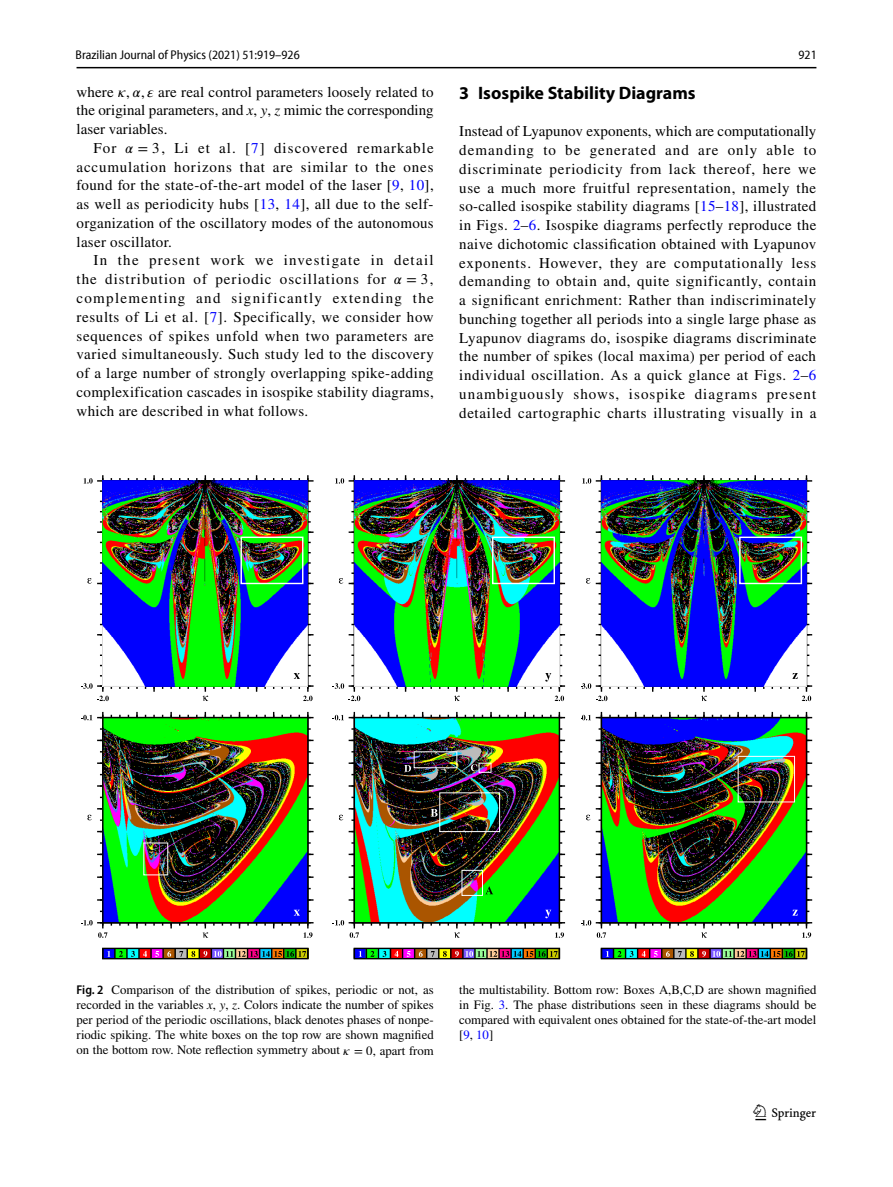
<style>
.page{position:relative;width:893px;height:1187px;background:#fff}
.page>*{position:absolute;margin:0;border:0;box-sizing:border-box;transform-origin:0 0}
.t1{font:22.5px "Springnew Regular 3";color:#000}
.t2{font:700 18px "Myriad Pro";color:#000}
.t3{font:15px/18.8px "STIX";letter-spacing:.02em;color:#000;text-align:justify}
.t4{font:12.75px/15px "STIX";color:#000;text-align:justify}
.t5{font:semi-condensed 12.75px "Myriad Pro Unic";color:#000}
.s1{font-family:"STIX Math Italic 23"}
.s2{font-family:"STIX General Regular 19"}
.s3{font-style:italic}
.s4{font-family:"STIX Math Italic 24"}
.s5{font-family:"STIX Math Regular 17"}
.s6{font-family:"STIX General Regular 20"}
.s7{color:#00f}
.s8{font-family:"STIX Math Italic 25"}
.s9{font-family:"STIX Math Regular 18"}
.s10{font-family:"STIX General Regular 17"}
.s11{font-family:"Myriad Pro";font-weight:600;font-stretch:semi-condensed}
.s12{font-family:"STIX Math Italic 22"}
.s13{font-family:"STIX Math Regular 16"}
.s14{font-family:"STIX General Regular 18"}
</style>
<div class="page">
<hr style="left:77px;top:67px;width:739px;height:1px;background:#000">
<img style="left:81px;top:475px;width:233px;height:226px">
<img style="left:332px;top:475px;width:233px;height:226px">
<img style="left:581px;top:475px;width:231px;height:226px">
<svg style="left:102px;top:947px;width:207px;height:12px;background:#695f53"></svg>
<img style="left:81px;top:712px;width:233px;height:225px">
<svg style="left:354px;top:947px;width:206px;height:12px;background:#696054"></svg>
<img style="left:332px;top:712px;width:233px;height:225px">
<svg style="left:601px;top:947px;width:206px;height:12px;background:#695f53"></svg>
<img style="left:581px;top:712px;width:231px;height:225px">
<p class="t5" style="left:76px;top:50px;width:226px">Brazilian Journal of Physics (2021) 51:919–926</p>
<p class="t5" style="left:798px;top:50px;width:20px">921</p>
<p class="t3" style="left:77px;top:83px;width:359px">where <span class="s1">𝜅</span><span class="s2">,</span> <span class="s1">𝛼</span><span class="s2">,</span> <span class="s1">𝜀</span> are real control parameters loosely related to the original parameters, and <span class="s3">x</span>, <span class="s3">y</span>, <span class="s3">z</span> mimic the corresponding laser variables.</p>
<p class="t3" style="left:77px;top:139px;width:359px;text-indent:17px">For <span class="s4">𝛼</span> <span class="s5">=</span> <span class="s6">3</span>, Li et al. [<span class="s7">7</span>] discovered remarkable accumulation horizons that are similar to the ones found for the state-of-the-art model of the laser [<span class="s7">9</span>, <span class="s7">10</span>], as well as periodicity hubs [<span class="s7">13</span>, <span class="s7">14</span>], all due to the self&shy;organization of the oscillatory modes of the autonomous laser oscillator.</p>
<p class="t3" style="left:77px;top:252px;width:359px;text-indent:17px">In the present work we investigate in detail the distribution of periodic oscillations for <span class="s8">𝛼</span> <span class="s9">=</span> <span class="s10">3</span>, complementing and significantly extending the results of Li et al. [<span class="s7">7</span>]. Specifically, we consider how sequences of spikes unfold when two parameters are varied simultaneously. Such study led to the discovery of a large number of strongly overlapping spike-adding complexification cascades in isospike stability diagrams, which are described in what follows.</p>
<p class="t2" style="left:459px;top:81px;width:238px">3 Isospike Stability Diagrams</p>
<p class="t3" style="left:459px;top:123px;width:359px">Instead of Lyapunov exponents, which are computationally demanding to be generated and are only able to discriminate periodicity from lack thereof, here we use a much more fruitful representation, namely the so-called isospike stability diagrams [<span class="s7">15</span>–<span class="s7">18</span>], illustrated in Figs. <span class="s7">2</span>–<span class="s7">6</span>. Isospike diagrams perfectly reproduce the naive dichotomic classification obtained with Lyapunov exponents. However, they are computationally less demanding to obtain and, quite significantly, contain a significant enrichment: Rather than indiscriminately bunching together all periods into a single large phase as Lyapunov diagrams do, isospike diagrams discriminate the number of spikes (local maxima) per period of each individual oscillation. As a quick glance at Figs. <span class="s7">2</span>–<span class="s7">6 </span>unambiguously shows, isospike diagrams present detailed cartographic charts illustrating visually in a</p>
<p class="t4" style="left:77px;top:983px;width:359px"><span class="s11">Fig. 2</span> Comparison of the distribution of spikes, periodic or not, as recorded in the variables <span class="s3">x</span>, <span class="s3">y</span>, <span class="s3">z</span>. Colors indicate the number of spikes per period of the periodic oscillations, black denotes phases of nonpe&shy;riodic spiking. The white boxes on the top row are shown magnified on the bottom row. Note reflection symmetry about <span class="s12">𝜅</span> <span class="s13">=</span> <span class="s14">0</span>, apart from</p>
<p class="t4" style="left:459px;top:983px;width:359px">the multistability. Bottom row: Boxes A,B,C,D are shown magnified in Fig. <span class="s7">3</span>. The phase distributions seen in these diagrams should be compared with equivalent ones obtained for the state-of-the-art model [<span class="s7">9</span>, <span class="s7">10</span>]</p>
<h1 class="t1" style="left:755px;top:1104px;width:62px">1 3</h1>
</div>
